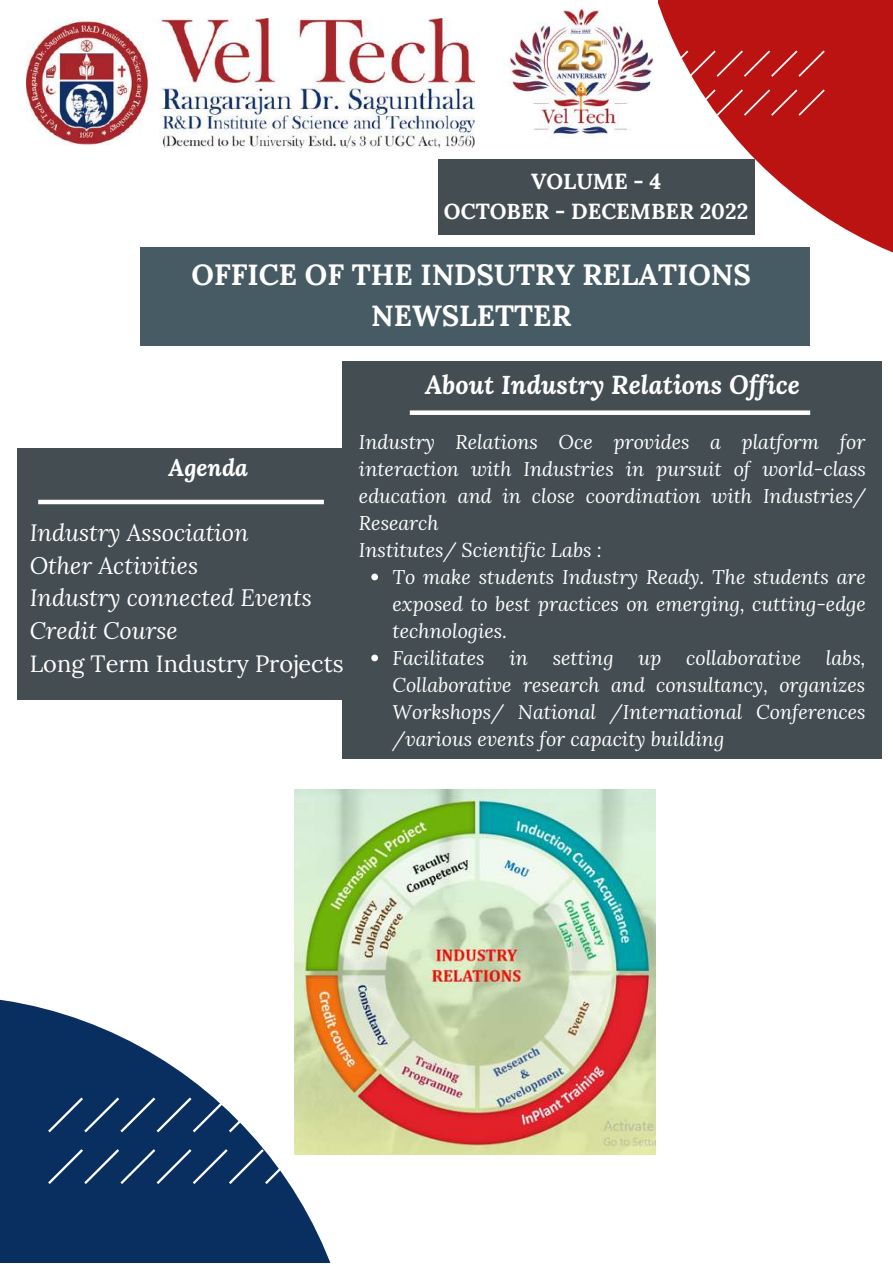
<style>
.page{position:relative;width:893px;height:1264px;background:#fff}
.page>*{position:absolute;margin:0;border:0;box-sizing:border-box;transform-origin:0 0}
.t1{font:700 29.25px/40.5px "Lora";color:#fff;text-align:center}
.t2{font:italic 700 25.8px "Lora";color:#fff}
.t3{font:italic 23.55px/32.5px "Lora";color:#fff}
.t4{font:23.55px "Lora";color:#fff}
.t5{font:italic 700 23.55px "Lora";color:#fff}
.t6{font:700 21.75px/30.3px "Lora";color:#fff;text-align:center}
.t7{font:italic 19.65px/27px "Lora";color:#fff}
</style>
<div class="page">
<svg style="left:0;top:999px;width:359px;height:263px;fill:#092e60"></svg>
<div style="left:438px;top:159px;width:316px;height:76px;background:#434d52"></div>
<div style="left:342px;top:361px;width:539px;height:397px;background:#434d52"></div>
<svg style="left:658px;top:0;width:234px;height:285px;fill:#bb1212"></svg>
<svg style="left:658px;top:50px;width:166px;height:66px"></svg>
<svg style="left:48px;top:1097px;width:252px;height:87px"></svg>
<img style="left:26px;top:18px;width:449px;height:130px">
<img style="left:504px;top:7px;width:150px;height:129px">
<svg style="left:371px;top:573px;width:7px;height:7px"></svg>
<svg style="left:371px;top:654px;width:7px;height:7px"></svg>
<div style="left:140px;top:247px;width:669px;height:98px;background:#475b64"></div>
<div style="left:17px;top:448px;width:328px;height:251px;background:#434d52"></div>
<hr style="left:38px;top:500px;width:286px;height:4px;background:#fff">
<img style="left:294px;top:789px;width:361px;height:365px">
<div style="left:410px;top:410px;width:400px;height:5px;background:#fff"></div>
<p class="t6" style="left:444px;top:165px;width:306px">VOLUME - 4<br>OCTOBER - DECEMBER 2022</p>
<h1 class="t1" style="left:191px;top:254px;width:561px">OFFICE OF THE INDSUTRY RELATIONS<br>NEWSLETTER</h1>
<p class="t5" style="left:169px;top:451px;width:81px">Agenda</p>
<p class="t3" style="left:30px;top:516px;width:284px">Industry Association<br>Other Activities<br>Industry connected Events<br>Credit Course</p>
<p class="t4" style="left:30px;top:647px;width:315px">Long Term Industry Projects</p>
<h2 class="t2" style="left:425px;top:367px;width:376px">About Industry Relations Office</h2>
<p class="t7" style="left:359px;top:428px;width:508px">Industry Relations Oce provides a platform for interaction with Industries in pursuit of world-class education and in close coordination with Industries/ Research<br>Institutes/ Scientific Labs :</p>
<p class="t7" style="left:392px;top:562px;width:475px">To make students Industry Ready. The students are exposed to best practices on emerging, cutting-edge technologies.<br>Facilitates</p>
<p class="t7" style="left:392px;top:643px;width:474px;text-align:justify;text-indent:433px">labs, Collaborative research and consultancy, organizes Workshops/ National /International Conferences /various events for capacity building</p>
<p class="t7" style="left:509px;top:643px;width:20px">in</p>
<p class="t7" style="left:552px;top:643px;width:62px">setting</p>
<p class="t7" style="left:638px;top:643px;width:24px">up</p>
<p class="t7" style="left:686px;top:643px;width:116px">collaborative</p>
</div>
